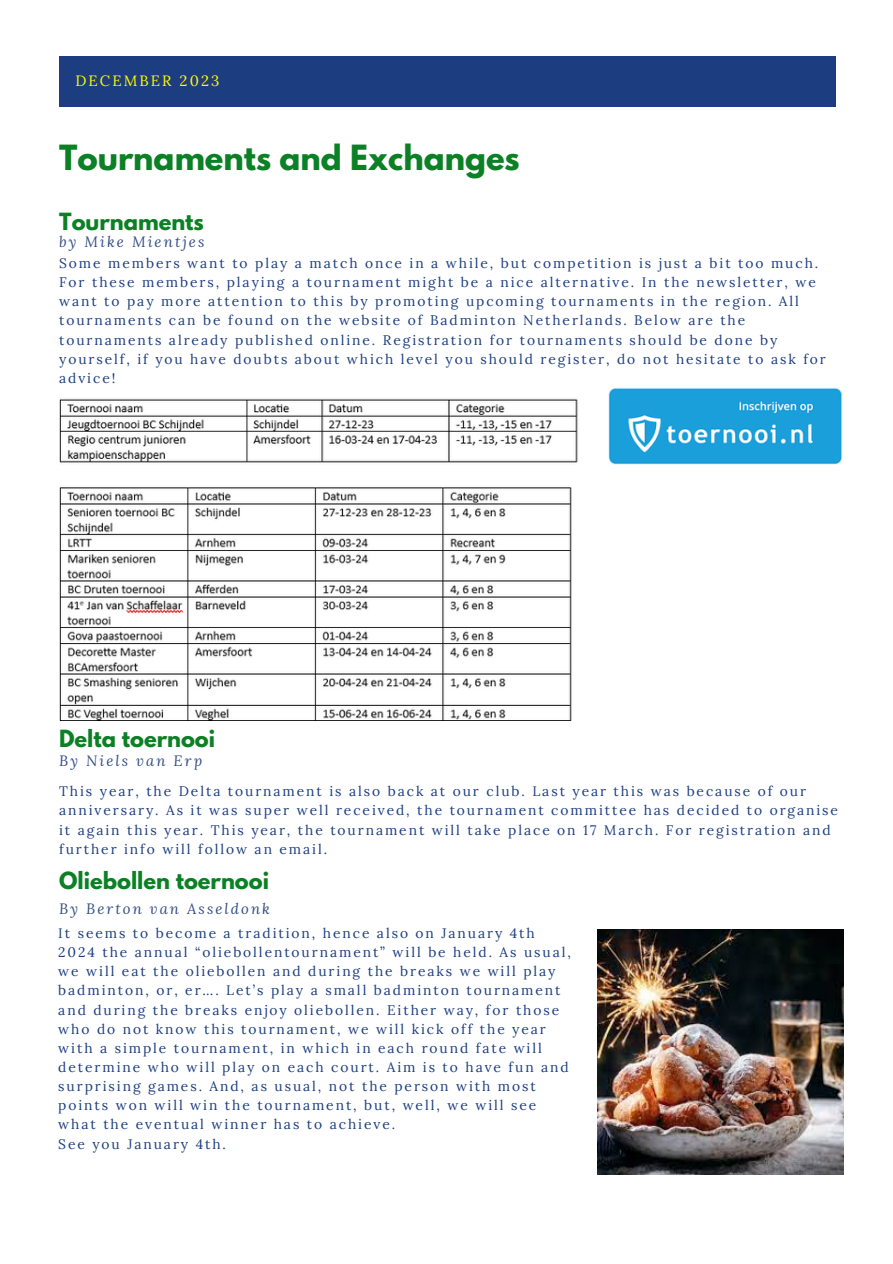
<style>
.page{position:relative;width:893px;height:1264px;background:#fff}
.page>*{position:absolute;margin:0;border:0;box-sizing:border-box;transform-origin:0 0}
.t1{font:700 30.75px "League Spartan";color:#0b8024}
.t2{font:700 21px "League Spartan";color:#0b8024}
.t3{font:italic 14.85px "Lora";letter-spacing:.14em;color:#334e84}
.t4{font:14.85px "Lora";letter-spacing:.14em;color:#fffc00}
.t5{font:13.8px/19.2px "Lora";letter-spacing:.14em;color:#1c3e80}
</style>
<div class="page">
<div style="left:59px;top:56px;width:776px;height:51px;background:#1c3e80"></div>
<img style="left:608px;top:388px;width:234px;height:77px">
<img style="left:598px;top:929px;width:245px;height:245px">
<img style="left:59px;top:398px;width:519px;height:323px">
<p class="t4" style="left:75px;top:71px;width:145px">DECEMBER 2023</p>
<p class="t1" style="left:59px;top:142px;width:462px">Tournaments and Exchanges</p>
<p class="t2" style="left:59px;top:211px;width:146px">Tournaments</p>
<p class="t3" style="left:59px;top:232px;width:147px">by Mike Mientjes</p>
<p class="t5" style="left:59px;top:253px;width:768px">Some members want to play a match once in a while, but competition is just a bit too much.<br>For these members, playing a tournament might be a nice alternative. In the newsletter, we want to pay more attention to this by promoting upcoming tournaments in the region. All tournaments can be found on the website of Badminton Netherlands. Below are the tournaments already published online. Registration for tournaments should be done by yourself, if you have doubts about which level you should register, do not hesitate to ask for advice!</p>
<p class="t2" style="left:59px;top:728px;width:157px">Delta toernooi</p>
<p class="t5" style="left:59px;top:781px;width:780px">This year, the Delta tournament is also back at our club. Last year this was because of our anniversary. As it was super well received, the tournament committee has decided to organise it again this year. This year, the tournament will take place on 17 March. For registration and further info will follow an email.</p>
<p class="t3" style="left:59px;top:751px;width:144px">By Niels van Erp</p>
<p class="t2" style="left:59px;top:869px;width:211px">Oliebollen toernooi</p>
<p class="t5" style="left:58px;top:923px;width:514px">It seems to become a tradition, hence also on January 4th 2024 the annual “oliebollentournament” will be held. As usual, we will eat the oliebollen and during the breaks we will play badminton, or, er…. Let’s play a small badminton tournament and during the breaks enjoy oliebollen. Either way, for those who do not know this tournament, we will kick off the year with a simple tournament, in which in each round fate will determine who will play on each court. Aim is to have fun and surprising games. And, as usual, not the person with most points won will win the tournament, but, well, we will see what the eventual winner has to achieve.</p>
<p class="t5" style="left:58px;top:1133px;width:169px">See you January 4th.</p>
<p class="t3" style="left:59px;top:899px;width:212px">By Berton van Asseldonk</p>
</div>
